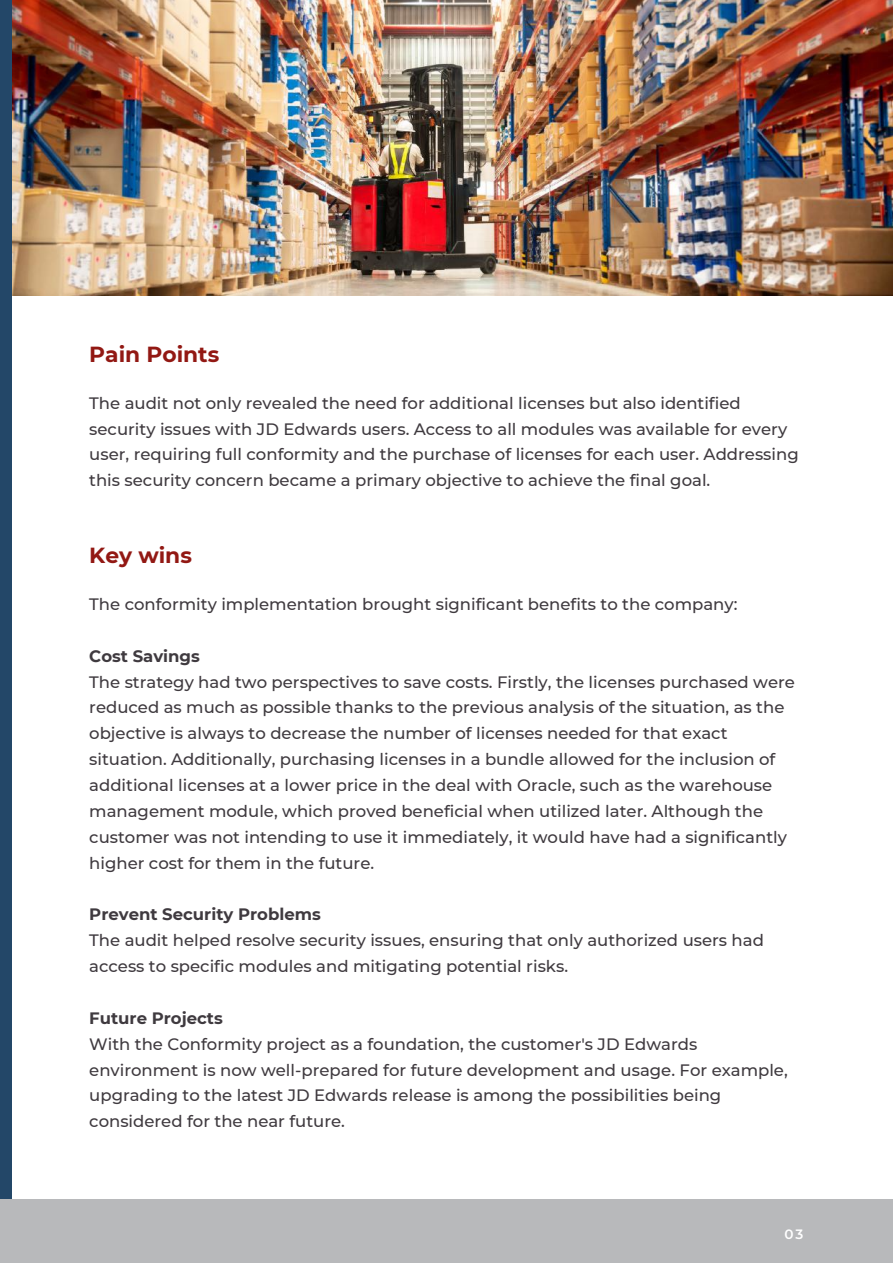
<style>
.page{position:relative;width:893px;height:1264px;background:#fff}
.page>*{position:absolute;margin:0;border:0;box-sizing:border-box;transform-origin:0 0}
.t1{font:700 21.75px "Montserrat";color:#921813}
.t2{font:500 16.5px/25.8px "Montserrat";color:#3f3a3f}
.t3{font:700 16.5px "Montserrat";color:#3f3a3f}
.t4{font:600 13.5px "Montserrat";color:#fff}
</style>
<div class="page">
<img style="left:12px;top:0;width:880px;height:296px">
<div style="left:0;top:0;width:12px;height:1262px;background:#234768"></div>
<div style="left:0;top:1199px;width:892px;height:63px;background:#b8b9bb"></div>
<h1 class="t1" style="left:89px;top:340px;width:131px">Pain Points</h1>
<p class="t2" style="left:89px;top:390px;width:711px">The audit not only revealed the need for additional licenses but also identified security issues with JD Edwards users. Access to all modules was available for every user, requiring full conformity and the purchase of licenses for each user. Addressing this security concern became a primary objective to achieve the final goal.</p>
<h1 class="t1" style="left:89px;top:542px;width:104px">Key wins</h1>
<p class="t2" style="left:89px;top:591px;width:649px">The conformity implementation brought significant benefits to the company:</p>
<p class="t3" style="left:89px;top:645px;width:112px">Cost Savings</p>
<p class="t2" style="left:89px;top:668px;width:707px">The strategy had two perspectives to save costs. Firstly, the licenses purchased were reduced as much as possible thanks to the previous analysis of the situation, as the objective is always to decrease the number of licenses needed for that exact situation. Additionally, purchasing licenses in a bundle allowed for the inclusion of additional licenses at a lower price in the deal with Oracle, such as the warehouse management module, which proved beneficial when utilized later. Although the customer was not intending to use it immediately, it would have had a significantly higher cost for them in the future.</p>
<p class="t3" style="left:89px;top:904px;width:233px">Prevent Security Problems</p>
<p class="t2" style="left:89px;top:927px;width:676px">The audit helped resolve security issues, ensuring that only authorized users had access to specific modules and mitigating potential risks.</p>
<p class="t3" style="left:89px;top:1007px;width:135px">Future Projects</p>
<p class="t2" style="left:89px;top:1030px;width:700px">With the Conformity project as a foundation, the customer's JD Edwards environment is now well-prepared for future development and usage. For example, upgrading to the latest JD Edwards release is among the possibilities being considered for the near future.</p>
<p class="t4" style="left:784px;top:1226px;width:20px">03</p>
</div>
